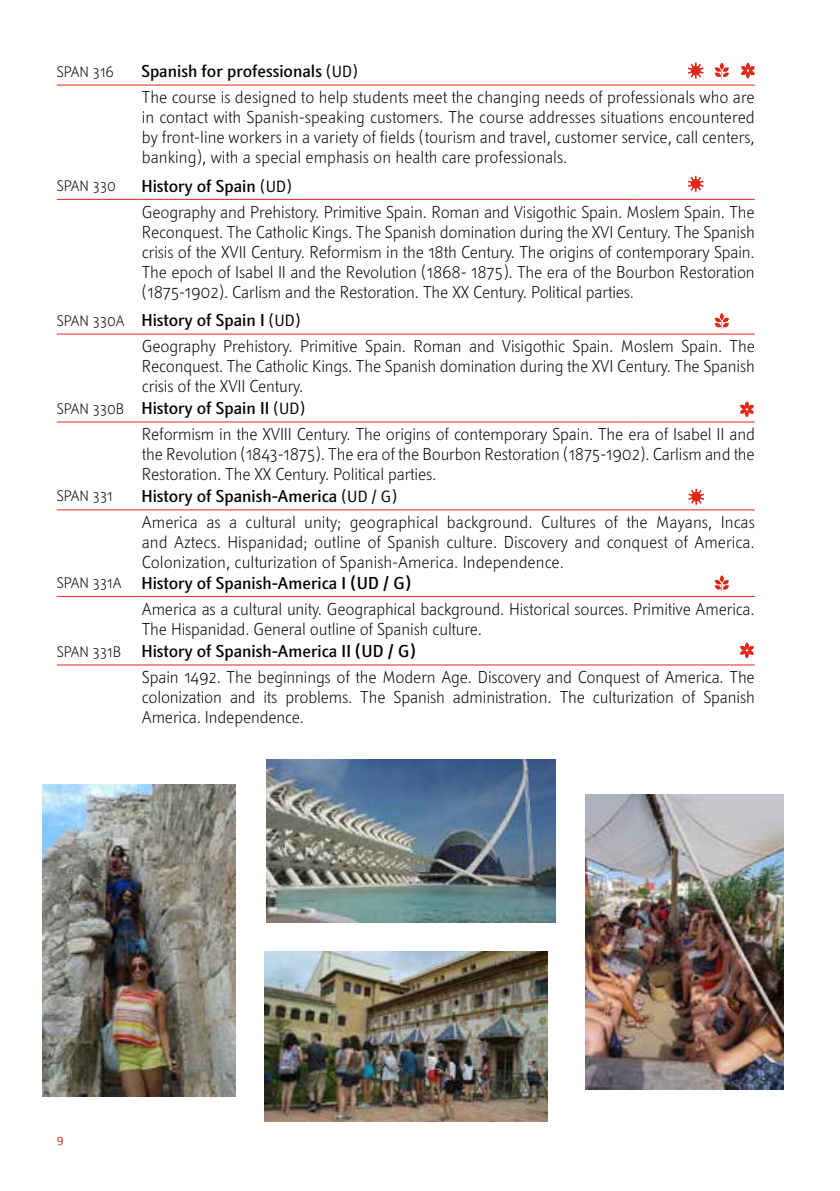
<style>
.page{position:relative;width:840px;height:1191px;background:#fff}
.page>*{position:absolute;margin:0;border:0;box-sizing:border-box;transform-origin:0 0}
.t1{font:300 17px/20px "Textra LT";letter-spacing:-.01em;color:#000}
.t2{font:500 17px "Textra LT";color:#000}
.t3{font:300 15px "Textra LT";color:#000}
.t4{font:12px "Textra LT";color:#e42618}
.s1{font-weight:500}
.s2{font-weight:400;font-size:16px}
.s3{font-size:15px}
</style>
<div class="page">
<hr style="left:57px;top:199px;width:84px;height:1px;background:#e42618">
<hr style="left:141px;top:199px;width:494px;height:1px;background:#e42618">
<hr style="left:635px;top:199px;width:119px;height:1px;background:#e42618">
<hr style="left:57px;top:509px;width:84px;height:1px;background:#e42618">
<hr style="left:141px;top:509px;width:494px;height:1px;background:#e42618">
<hr style="left:635px;top:509px;width:119px;height:1px;background:#e42618">
<hr style="left:57px;top:85px;width:84px;height:1px;background:#e42618">
<hr style="left:141px;top:85px;width:494px;height:1px;background:#e42618">
<hr style="left:635px;top:85px;width:119px;height:1px;background:#e42618">
<svg style="left:688px;top:63px;width:15px;height:16px"></svg>
<svg style="left:741px;top:63px;width:13px;height:16px"></svg>
<svg style="left:714px;top:63px;width:14px;height:16px"></svg>
<img style="left:42px;top:784px;width:194px;height:312px">
<img style="left:585px;top:794px;width:197px;height:295px">
<img style="left:264px;top:951px;width:283px;height:170px">
<img style="left:266px;top:760px;width:289px;height:162px">
<hr style="left:57px;top:333px;width:84px;height:1px;background:#e42618">
<hr style="left:141px;top:333px;width:494px;height:1px;background:#e42618">
<hr style="left:635px;top:333px;width:119px;height:1px;background:#e42618">
<hr style="left:57px;top:421px;width:84px;height:1px;background:#e42618">
<hr style="left:141px;top:421px;width:494px;height:1px;background:#e42618">
<hr style="left:635px;top:421px;width:119px;height:1px;background:#e42618">
<hr style="left:57px;top:664px;width:84px;height:1px;background:#e42618">
<hr style="left:141px;top:664px;width:494px;height:1px;background:#e42618">
<hr style="left:635px;top:664px;width:119px;height:1px;background:#e42618">
<hr style="left:57px;top:596px;width:84px;height:1px;background:#e42618">
<hr style="left:141px;top:596px;width:494px;height:1px;background:#e42618">
<hr style="left:635px;top:596px;width:119px;height:1px;background:#e42618">
<svg style="left:688px;top:176px;width:15px;height:16px"></svg>
<svg style="left:740px;top:401px;width:13px;height:16px"></svg>
<svg style="left:688px;top:489px;width:15px;height:16px"></svg>
<svg style="left:714px;top:575px;width:14px;height:16px"></svg>
<svg style="left:740px;top:642px;width:13px;height:16px"></svg>
<svg style="left:714px;top:313px;width:14px;height:16px"></svg>
<p class="t3" style="left:57px;top:62px;width:59px">SPAN 316</p>
<p class="t1" style="left:141px;top:58px;width:614px;line-height:25.8px"><span class="s1">Spanish for professionals</span> <span class="s2">(UD)<br></span>The course is designed to help students meet the changing needs of professionals who are</p>
<p class="t1" style="left:142px;top:107px;width:614px;text-align:justify">in contact with Spanish-speaking customers. The course addresses situations encountered by front-line workers in a variety of fields (tourism and travel, customer service, call centers, banking), with a special emphasis on health care professionals.</p>
<p class="t3" style="left:57px;top:176px;width:61px">SPAN 330</p>
<p class="t1" style="left:141px;top:173px;width:614px;line-height:25.8px"><span class="s1">History of Spain</span> <span class="s2">(UD)<br></span>Geography and Prehistory. Primitive Spain. Roman and Visigothic Spain. Moslem Spain. The</p>
<p class="t1" style="left:142px;top:221px;width:614px;text-align:justify">Reconquest. The Catholic Kings. The Spanish domination during the XVI Century. The Spanish crisis of the XVII Century. Reformism in the 18th Century. The origins of contemporary Spain.<br>The epoch of Isabel II and the Revolution (1868- 1875). The era of the Bourbon Restoration (1875-1902). Carlism and the Restoration. The XX Century. Political parties.</p>
<p class="t1" style="left:142px;top:307px;width:614px;line-height:25.8px;text-indent:-85px"><span class="s3">SPAN 330A</span> <span class="s1">History of Spain I</span> <span class="s2">(UD)<br></span>Geography Prehistory. Primitive Spain. Roman and Visigothic Spain. Moslem Spain. The</p>
<p class="t1" style="left:142px;top:356px;width:614px">Reconquest. The Catholic Kings. The Spanish domination during the XVI Century. The Spanish crisis of the XVII Century.</p>
<p class="t1" style="left:142px;top:395px;width:614px;line-height:25.8px;text-indent:-85px"><span class="s3">SPAN 330B</span> <span class="s1">History of Spain II</span> <span class="s2">(UD)<br></span>Reformism in the XVIII Century. The origins of contemporary Spain. The era of Isabel II and</p>
<p class="t1" style="left:142px;top:444px;width:614px">the Revolution (1843-1875). The era of the Bourbon Restoration (1875-1902). Carlism and the<br>Restoration. The XX Century. Political parties.</p>
<p class="t3" style="left:57px;top:487px;width:57px">SPAN 331</p>
<p class="t1" style="left:141px;top:483px;width:614px;line-height:25.8px"><span class="s1">History of Spanish-America</span> <span class="s2">(UD / G)<br></span>America as a cultural unity; geographical background. Cultures of the Mayans, Incas</p>
<p class="t1" style="left:142px;top:532px;width:614px">and Aztecs. H ispanidad; outline of Spanish culture. Discovery and conquest of America.<br>Colonization, culturization of Spanish-America. Independence.</p>
<p class="t1" style="left:142px;top:569px;width:614px;line-height:25.8px;text-indent:-85px"><span class="s3">SPAN 331A</span> <span class="s1">History of Spanish-America I (UD / G)<br></span>America as a cultural unity. Geographical background. H istorical sources. Primitive America.</p>
<p class="t1" style="left:142px;top:618px;width:341px">The H ispanidad. General outline of Spanish culture.</p>
<p class="t3" style="left:57px;top:642px;width:64px">SPAN 331B</p>
<p class="t2" style="left:141px;top:640px;width:275px">History of Spanish-America II (UD / G)</p>
<p class="t1" style="left:142px;top:667px;width:614px;text-align:justify">Spain 1492. The beginnings of the Modern Age. Discovery and Conquest of America. The colonization and its problems. The Spanish administration. The culturization of Spanish America. Independence.</p>
<p class="t4" style="left:57px;top:1132px;width:8px">9</p>
</div>
